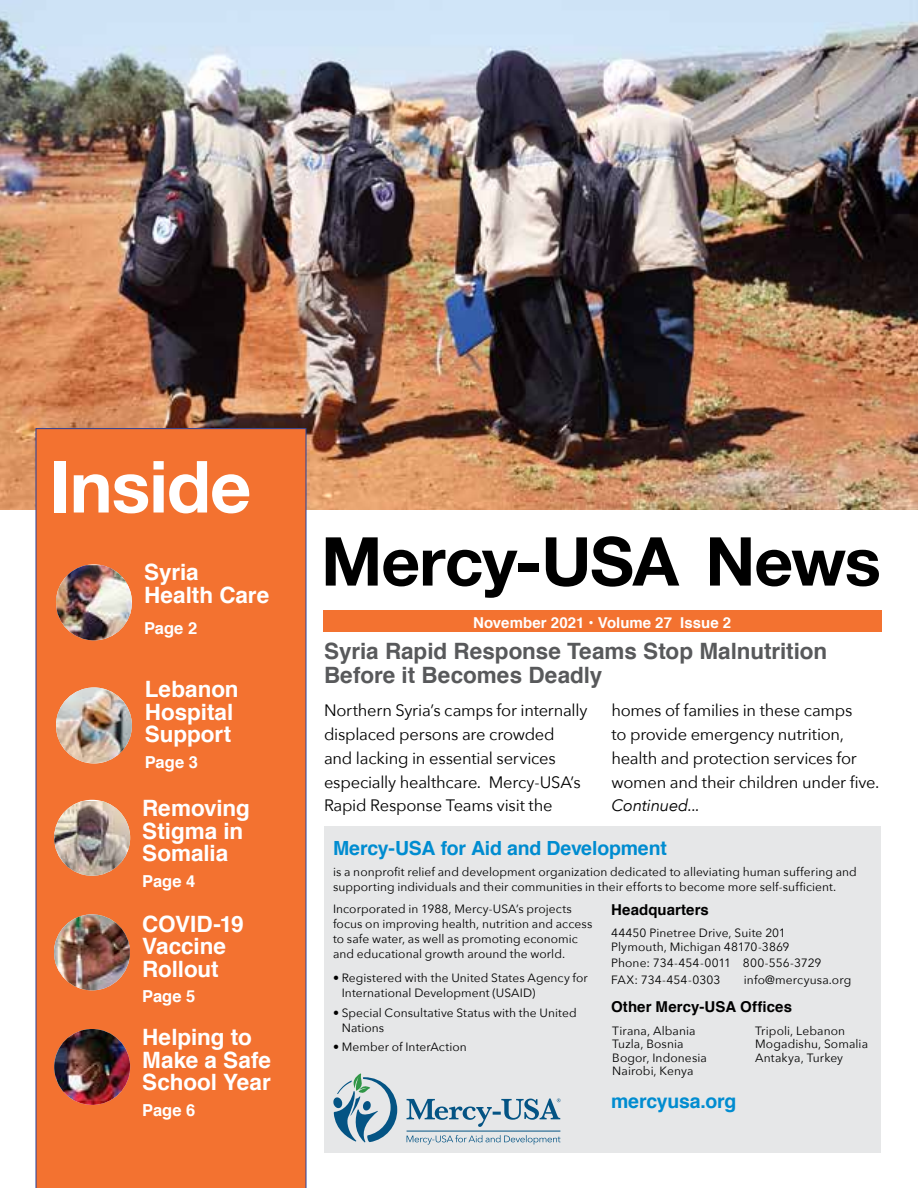
<style>
.page{position:relative;width:918px;height:1188px;background:#fff}
.page>*{position:absolute;margin:0;border:0;box-sizing:border-box;transform-origin:0 0}
.t1{font:700 72px "Helvetica Neue";letter-spacing:-.015em;color:#fff}
.t2{font:700 67.5px "Helvetica Neue";letter-spacing:-.02em;color:#000}
.t3{font:700 22.5px/22.5px "Helvetica";color:#fff}
.t4{font:700 22.5px/23.9px "Helvetica";color:#58595b}
.t5{font:700 19.5px "Helvetica";letter-spacing:-.01em;color:#008cd0}
.t6{font:16.5px/23.9px "Avenir Next";letter-spacing:-.015em;color:#000}
.t7{font:700 16.5px "Helvetica";letter-spacing:.005em;color:#fff}
.t8{font:italic 16.5px "Avenir Next";letter-spacing:-.015em;color:#000}
.t9{font:700 15px "Helvetica";letter-spacing:.005em;color:#000}
.t10{font:700 15px "Helvetica";letter-spacing:.005em;color:#fff}
.t11{font:12px/15px "Avenir Next";letter-spacing:.005em;color:#000}
</style>
<div class="page">
<img style="left:0;top:0;width:918px;height:509px">
<div style="left:324px;top:826px;width:556px;height:327px;background:#e6e7e8"></div>
<svg style="left:333px;top:1074px;width:64px;height:69px"></svg>
<hr style="left:407px;top:1131px;width:153px;height:1px;background:#045484">
<svg style="left:407px;top:1135px;width:154px;height:10px"></svg>
<svg style="left:407px;top:1099px;width:154px;height:28px"></svg>
<div style="left:36px;top:428px;width:270px;height:760px;background:#f37230"></div>
<div style="left:323px;top:610px;width:558px;height:22px;background:#f37230"></div>
<img style="left:56px;top:687px;width:76px;height:76px;border-radius:38px">
<img style="left:54px;top:801px;width:76px;height:75px">
<img style="left:54px;top:1029px;width:76px;height:76px;border-radius:38px">
<img style="left:54px;top:914px;width:76px;height:76px;border-radius:38px">
<img style="left:56px;top:565px;width:76px;height:75px">
<h1 class="t1" style="left:50px;top:430px;width:203px">Inside</h1>
<h3 class="t3" style="left:144px;top:561px;width:127px">Syria<br>Health Care</h3>
<h3 class="t7" style="left:144px;top:615px;width:55px">Page 2</h3>
<h3 class="t3" style="left:145px;top:678px;width:96px">Lebanon<br>Hospital<br>Support</h3>
<h3 class="t7" style="left:145px;top:749px;width:55px">Page 3</h3>
<h3 class="t3" style="left:142px;top:797px;width:109px">Removing<br>Stigma in<br>Somalia</h3>
<h3 class="t7" style="left:142px;top:868px;width:55px">Page 4</h3>
<h3 class="t3" style="left:142px;top:913px;width:103px">COVID-19<br>Vaccine<br>Rollout</h3>
<h3 class="t7" style="left:142px;top:983px;width:55px">Page 5</h3>
<h3 class="t3" style="left:142px;top:1026px;width:130px">Helping to<br>Make a Safe<br>School Year</h3>
<h3 class="t7" style="left:142px;top:1097px;width:55px">Page 6</h3>
<h2 class="t2" style="left:321px;top:509px;width:561px">Mercy-USA News</h2>
<p class="t10" style="left:473px;top:610px;width:259px">November 2021 • Volume 27 Issue 2</p>
<h3 class="t4" style="left:324px;top:640px;width:505px">Syria Rapid Response Teams Stop Malnutrition<br>Before it Becomes Deadly</h3>
<h3 class="t6" style="left:324px;top:698px;width:265px">Northern Syria’s camps for internally displaced persons are crowded<br>and lacking in essential services especially healthcare. Mercy-USA’s Rapid Response Teams visit the</h3>
<h3 class="t6" style="left:611px;top:698px;width:270px">homes of families in these camps<br>to provide emergency nutrition, health and protection services for women and their children under five.</h3>
<h3 class="t8" style="left:611px;top:792px;width:90px">Continued...</h3>
<h3 class="t5" style="left:333px;top:832px;width:335px">Mercy-USA for Aid and Development</h3>
<p class="t11" style="left:333px;top:863px;width:525px">is a nonprofit relief and development organization dedicated to alleviating human suffering and supporting individuals and their communities in their efforts to become more self-sufficient.</p>
<p class="t11" style="left:333px;top:901px;width:261px">Incorporated in 1988, Mercy-USA’s projects focus on improving health, nutrition and access to safe water, as well as promoting economic and educational growth around the world.</p>
<p class="t11" style="left:342px;top:970px;width:248px;text-indent:-9px">• Registered with the United States Agency for<br>International Development (USAID)</p>
<p class="t11" style="left:342px;top:1004px;width:237px;text-indent:-9px">• Special Consultative Status with the United<br>Nations</p>
<p class="t11" style="left:333px;top:1039px;width:135px">• Member of InterAction</p>
<p class="t9" style="left:611px;top:897px;width:99px">Headquarters</p>
<p class="t11" style="left:611px;top:926px;width:180px;line-height:13.5px">44450 Pinetree Drive, Suite 201<br>Plymouth, Michigan 48170-3869</p>
<p class="t11" style="left:611px;top:954px;width:212px;line-height:16.5px">Phone: 734-454-0011 800-556-3729<br>FAX: 734-454-0303</p>
<p class="t11" style="left:744px;top:971px;width:109px">info@mercyusa.org</p>
<p class="t9" style="left:611px;top:995px;width:183px">Other Mercy-USA Offices</p>
<p class="t11" style="left:612px;top:1023px;width:96px;line-height:13.5px">Tirana, Albania<br>Tuzla, Bosnia<br>Bogor, Indonesia<br>Nairobi, Kenya</p>
<p class="t11" style="left:755px;top:1023px;width:114px;line-height:13.5px">Tripoli, Lebanon<br>Mogadishu, Somalia<br>Antakya, Turkey</p>
<h3 class="t5" style="left:611px;top:1086px;width:127px">mercyusa.org</h3>
</div>
